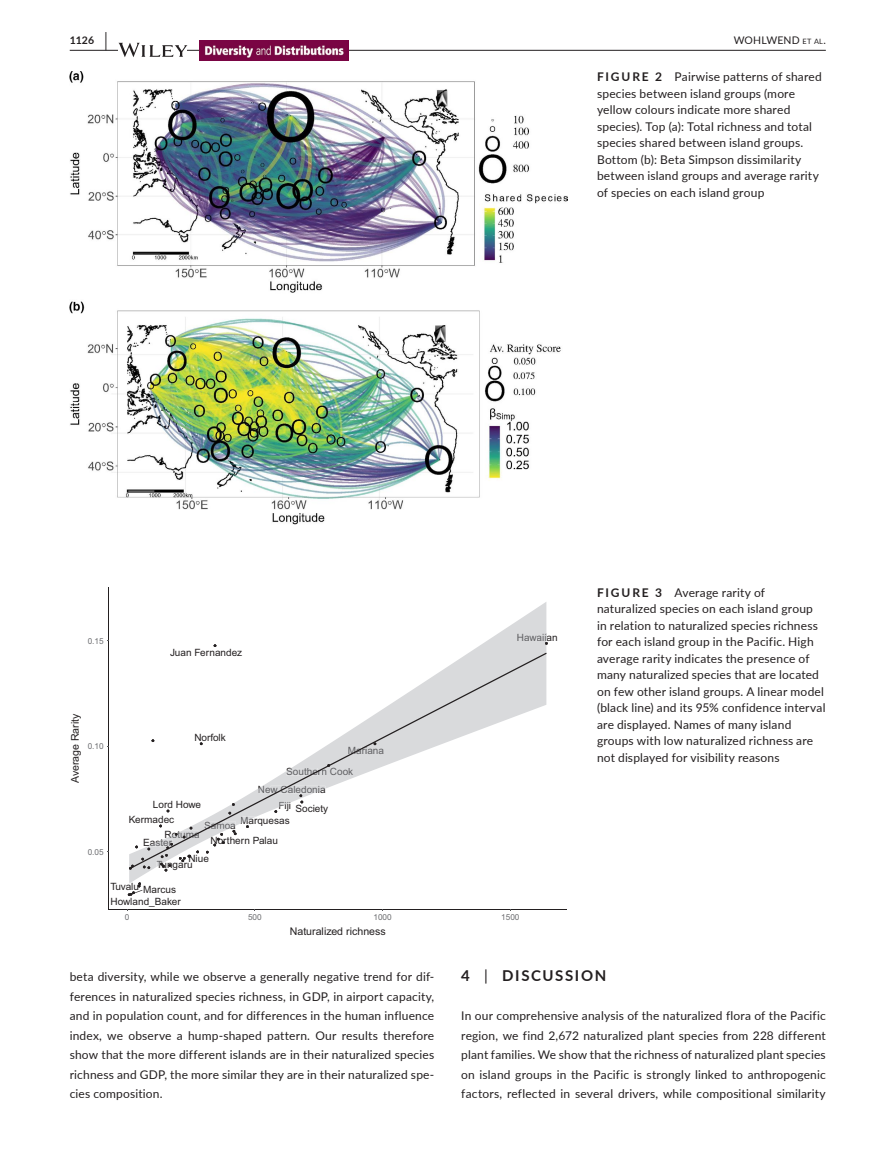
<style>
.page{position:relative;width:893px;height:1174px;background:#fff}
.page>*{position:absolute;margin:0;border:0;box-sizing:border-box;transform-origin:0 0}
.t1{font:700 15px "Lato";letter-spacing:.11em;color:#231f20}
.t2{font:12px/16.5px "Lato";letter-spacing:.015em;color:#231f20;text-align:justify}
.t3{font:10.65px "Arial";color:#231f20}
.t4{font:10.5px "Lato";letter-spacing:.015em;color:#231f20}
.t5{font:700 10.5px "Lato";color:#231f20}
.t6{font:10.05px "Arial";color:#231f20}
.t7{font:10.05px "Arial";color:#616164}
.t8{font:8.25px "Arial";color:#6d6e71}
.s1{font-size:19.5px}
.s2{font-size:7.35px}
.s3{font-weight:700}
.s4{color:#616164}
.s5{color:#231f20}
.s6{font-weight:400}
</style>
<div class="page">
<hr style="left:70px;top:50px;width:756px;height:1px;background:#231f20">
<svg style="left:119px;top:43px;width:68px;height:14px"></svg>
<img style="left:199px;top:40px;width:149px;height:21px">
<img style="left:70px;top:72px;width:497px;height:452px">
<svg style="left:129px;top:602px;width:417px;height:280px"></svg>
<svg style="left:518px;top:633px;width:19px;height:8px"></svg>
<div style="left:537px;top:633px;width:9px;height:8px;background:#d9dadc"></div>
<svg style="left:129px;top:652px;width:418px;height:217px"></svg>
<svg style="left:205px;top:785px;width:120px;height:68px"></svg>
<svg style="left:128px;top:882px;width:13px;height:14px"></svg>
<svg style="left:129px;top:824px;width:70px;height:47px"></svg>
<hr style="left:108px;top:587px;width:1px;height:322px;background:#231f20">
<hr style="left:108px;top:909px;width:459px;height:1px;background:#231f20">
<p class="t5" style="left:70px;top:33px;width:39px">1126 <span class="s1">|</span></p>
<p class="t4" style="left:734px;top:33px;width:94px">WOHLWEND <span class="s2">et al</span>.</p>
<p class="t2" style="left:597px;top:68px;width:226px;text-align:left"><span class="s3">FIGURE 2</span> Pairwise patterns of shared species between island groups (more yellow colours indicate more shared species). Top (a): Total richness and total species shared between island groups.<br>Bottom (b): Beta Simpson dissimilarity between island groups and average rarity of species on each island group</p>
<p class="t8" style="left:88px;top:635px;width:18px">0.15</p>
<p class="t3" style="left:68px;top:783px;width:71px;rotate:-90deg">Average Rarity</p>
<p class="t8" style="left:88px;top:741px;width:18px">0.10</p>
<p class="t8" style="left:88px;top:846px;width:18px">0.05</p>
<p class="t6" style="left:170px;top:645px;width:74px">Juan Fernandez</p>
<p class="t6" style="left:194px;top:731px;width:33px">Norfolk</p>
<p class="t6" style="left:153px;top:798px;width:50px">Lord Howe</p>
<p class="t7" style="left:348px;top:743px;width:38px">Mariana</p>
<p class="t7" style="left:286px;top:765px;width:69px">Southern Cook</p>
<p class="t7" style="left:258px;top:783px;width:69px">New Caledonia</p>
<p class="t7" style="left:278px;top:798px;width:14px">Fiji</p>
<p class="t6" style="left:295px;top:801px;width:34px">Society</p>
<p class="t6" style="left:129px;top:813px;width:47px">Kermadec</p>
<p class="t6" style="left:240px;top:813px;width:51px"><span class="s4">Mar</span>quesas</p>
<p class="t7" style="left:204px;top:818px;width:33px">Samoa</p>
<p class="t7" style="left:165px;top:827px;width:37px">Rotuma</p>
<p class="t7" style="left:143px;top:836px;width:30px">Easter</p>
<p class="t6" style="left:210px;top:833px;width:69px"><span class="s4">N</span>orthern Palau</p>
<p class="t6" style="left:188px;top:851px;width:22px">Niue</p>
<p class="t6" style="left:157px;top:857px;width:38px"><span class="s4">Tu</span>ngaru</p>
<p class="t6" style="left:110px;top:880px;width:30px">Tuvalu</p>
<p class="t6" style="left:143px;top:883px;width:34px">Marcus</p>
<p class="t6" style="left:110px;top:894px;width:72px">Howland_Baker</p>
<p class="t7" style="left:517px;top:630px;width:42px">Hawaii<span class="s5">an</span></p>
<p class="t8" style="left:125px;top:912px;width:6px">0</p>
<p class="t8" style="left:248px;top:912px;width:15px">500</p>
<p class="t8" style="left:373px;top:912px;width:20px">1000</p>
<p class="t8" style="left:501px;top:912px;width:20px">1500</p>
<p class="t3" style="left:290px;top:924px;width:97px">Naturalized richness</p>
<p class="t2" style="left:597px;top:583px;width:230px;text-align:left"><span class="s3">FIGURE 3</span> Average rarity of naturalized species on each island group in relation to naturalized species richness for each island group in the Pacific. High average rarity indicates the presence of many naturalized species that are located on few other island groups. A linear model (black line) and its 95% confidence interval are displayed. Names of many island groups with low naturalized richness are not displayed for visibility reasons</p>
<p class="t2" style="left:70px;top:966px;width:366px;line-height:19.5px">beta diversity, while we observe a generally negative trend for dif&shy;ferences in naturalized species richness, in GDP, in airport capacity, and in population count, and for differences in the human influence index, we observe a hump-shaped pattern. Our results therefore show that the more different islands are in their naturalized species richness and GDP, the more similar they are in their naturalized spe&shy;cies composition.</p>
<p class="t1" style="left:461px;top:964px;width:147px">4 <span class="s6">|</span> DISCUSSION</p>
<p class="t2" style="left:461px;top:1005px;width:366px;line-height:19.5px">In our comprehensive analysis of the naturalized flora of the Pacific region, we find 2,672 naturalized plant species from 228 different plant families. We show that the richness of naturalized plant species on island groups in the Pacific is strongly linked to anthropogenic factors, reflected in several drivers, while compositional similarity</p>
</div>
